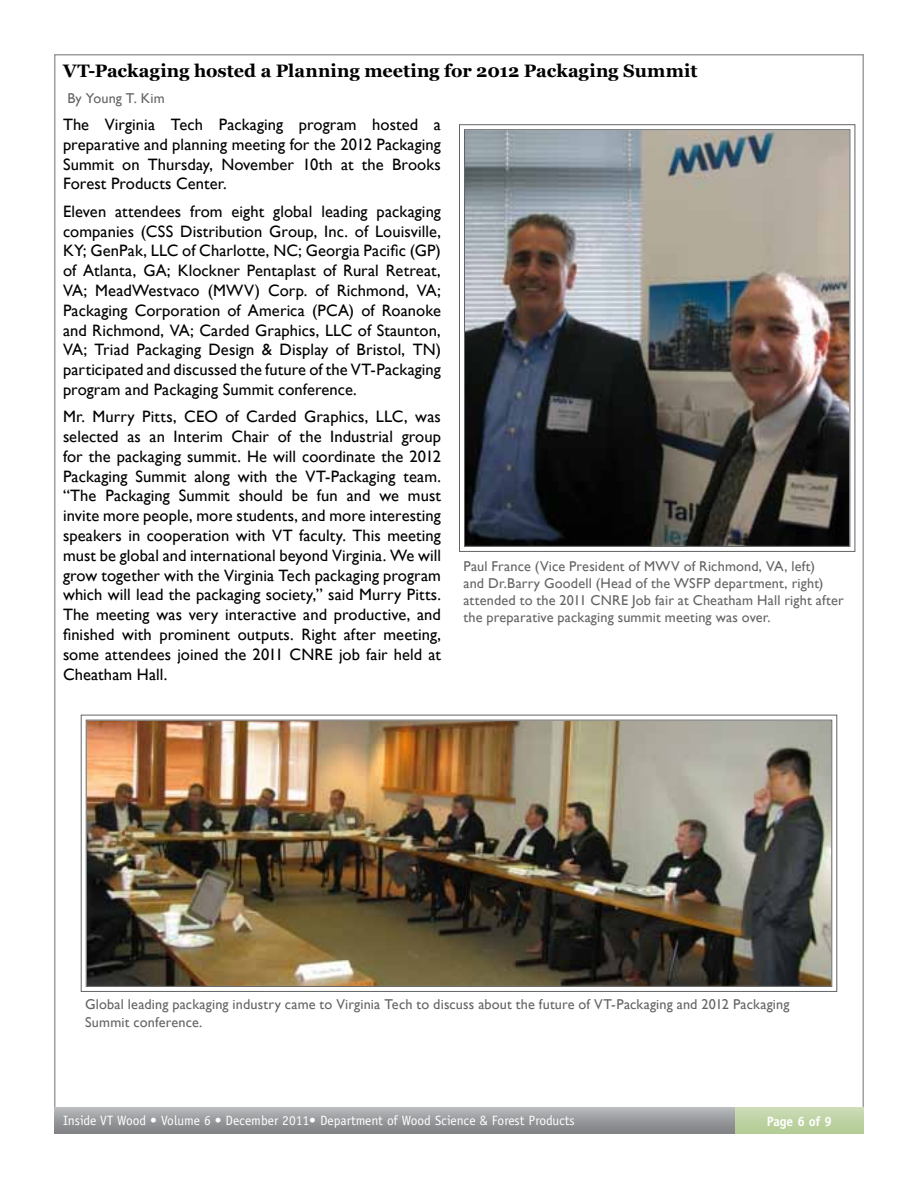
<style>
.page{position:relative;width:918px;height:1188px;background:#fff}
.page>*{position:absolute;margin:0;border:0;box-sizing:border-box;transform-origin:0 0}
.t1{font:700 18px "Georgia";color:#000}
.t2{font:16.5px/19.8px "Gill Sans";letter-spacing:.005em;color:#000;text-align:justify}
.t3{font:14.25px/17.1px "Gill Sans";letter-spacing:.01em;color:#636466}
.t4{font:13.5px "Officina Sans";color:#fff}
.t5{font:700 13.5px "Officina Sans";letter-spacing:-.01em;color:#fff}
</style>
<div class="page">
<img style="left:80px;top:714px;width:758px;height:278px">
<div style="left:86px;top:720px;width:746px;height:267px;border:1px solid #636466"></div>
<img style="left:459px;top:124px;width:397px;height:428px">
<svg style="left:54px;top:1107px;width:681px;height:27px;background:#999b9e"></svg>
<svg style="left:735px;top:1107px;width:129px;height:27px;background:#bfd3a4"></svg>
<p class="t1" style="left:63px;top:59px;width:636px">VT-Packaging hosted a Planning meeting for 2012 Packaging Summit</p>
<p class="t3" style="left:68px;top:89px;width:99px">By Young T. Kim</p>
<p class="t2" style="left:63px;top:114px;width:380px">The Virginia Tech Packaging program hosted a preparative and planning meeting for the 2012 Packaging Summit on Thursday, November 10th at the Brooks Forest Products Center.</p>
<p class="t2" style="left:63px;top:201px;width:379px">Eleven attendees from eight global leading packaging companies (CSS Distribution Group, Inc. of Louisville, KY; GenPak, LLC of Charlotte, NC; Georgia Pacific (GP) of Atlanta, GA; Klockner Pentaplast of Rural Retreat, VA; MeadWestvaco (MWV) Corp. of Richmond, VA; Packaging Corporation of America (PCA) of Roanoke and Richmond, VA; Carded Graphics, LLC of Staunton, VA; Triad Packaging Design &amp; Display of Bristol, TN) participated and discussed the future of the VT-Packaging program and Packaging Summit conference.</p>
<p class="t2" style="left:63px;top:407px;width:380px">Mr. Murry Pitts, CEO of Carded Graphics, LLC, was selected as an Interim Chair of the Industrial group for the packaging summit. He will coordinate the 2012<br>Packaging Summit along with the VT-Packaging team. “The Packaging Summit should be fun and we must invite more people, more students, and more interesting speakers in cooperation with VT faculty. This meeting must be global and international beyond Virginia. We will grow together with the Virginia Tech packaging program which will lead the packaging society,” said Murry Pitts.<br>The meeting was very interactive and productive, and finished with prominent outputs. Right after meeting, some attendees joined the 2011 CNRE job fair held at Cheatham Hall.</p>
<p class="t3" style="left:464px;top:557px;width:382px">Paul France (Vice President of MWV of Richmond, VA, left)<br>and Dr.Barry Goodell (Head of the WSFP department, right) attended to the 2011 CNRE Job fair at Cheatham Hall right after the preparative packaging summit meeting was over.</p>
<p class="t3" style="left:85px;top:996px;width:706px">Global leading packaging industry came to Virginia Tech to discuss about the future of VT-Packaging and 2012 Packaging<br>Summit conference.</p>
<p class="t4" style="left:63px;top:1113px;width:513px">Inside VT Wood • Volume 6 • December 2011• Department of Wood Science &amp; Forest Products</p>
<p class="t5" style="left:767px;top:1113px;width:67px">Page 6 of 9</p>
</div>
